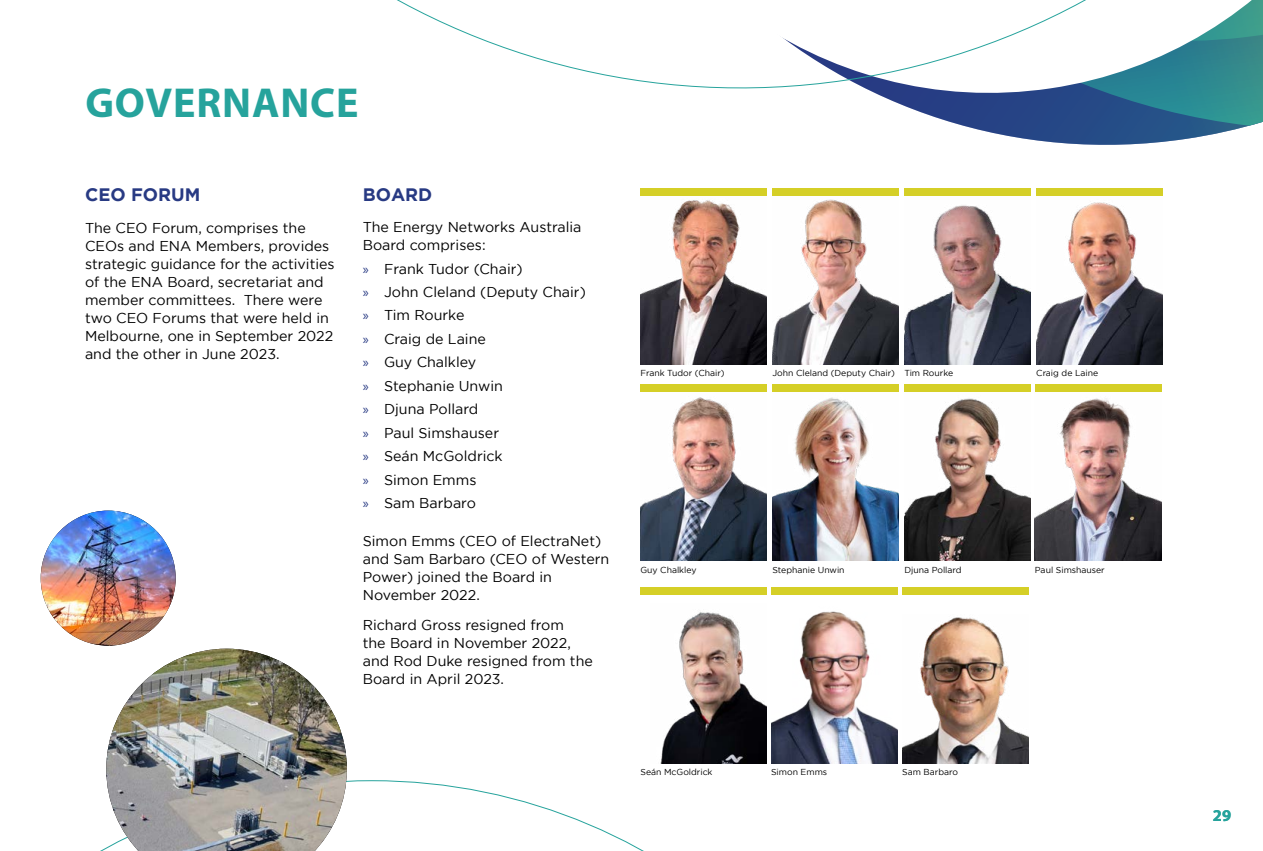
<style>
.page{position:relative;width:1263px;height:851px;background:#fff}
.page>*{position:absolute;margin:0;border:0;box-sizing:border-box;transform-origin:0 0}
.body{font:700 42px "Myriad Pro";letter-spacing:.02em;color:#26a39c}
.HB{font:700 18px "Gotham";color:#283a83}
.body-2{font:700 18px "Gotham";color:#283a83}
.t1{font:700 16.5px "Myriad Pro";color:#26a39c}
.body-3{font:14.25px/18px "Gotham";color:#000}
.body-4{font:8.7px "Gotham";color:#000}
.s1{font-family:"Myriad Pro";color:#283a83}
</style>
<div class="page">
<svg style="left:102px;top:780px;width:540px;height:70px"></svg>
<img style="left:106px;top:648px;width:241px;height:202px">
<img style="left:41px;top:510px;width:135px;height:135px;border-radius:67px">
<img style="left:640px;top:397px;width:127px;height:163px">
<div style="left:640px;top:384px;width:127px;height:8px;background:#d5cf27"></div>
<img style="left:772px;top:397px;width:127px;height:163px">
<img style="left:640px;top:200px;width:127px;height:164px">
<img style="left:904px;top:398px;width:126px;height:162px">
<img style="left:1036px;top:202px;width:126px;height:162px">
<img style="left:904px;top:205px;width:126px;height:159px">
<div style="left:904px;top:188px;width:126px;height:8px;background:#d5cf27"></div>
<div style="left:772px;top:384px;width:127px;height:8px;background:#d5cf27"></div>
<div style="left:640px;top:188px;width:127px;height:8px;background:#d5cf27"></div>
<div style="left:904px;top:384px;width:126px;height:8px;background:#d5cf27"></div>
<div style="left:1036px;top:188px;width:126px;height:8px;background:#d5cf27"></div>
<img style="left:772px;top:199px;width:127px;height:165px">
<div style="left:772px;top:188px;width:127px;height:8px;background:#d5cf27"></div>
<img style="left:902px;top:617px;width:126px;height:146px">
<div style="left:902px;top:586px;width:126px;height:8px;background:#d5cf27"></div>
<img style="left:1035px;top:398px;width:126px;height:162px">
<div style="left:1035px;top:384px;width:126px;height:8px;background:#d5cf27"></div>
<img style="left:660px;top:612px;width:107px;height:151px">
<div style="left:640px;top:586px;width:127px;height:8px;background:#d5cf27"></div>
<svg style="left:771px;top:594px;width:126px;height:1px"></svg>
<img style="left:771px;top:611px;width:126px;height:152px">
<div style="left:771px;top:586px;width:126px;height:8px;background:#d5cf27"></div>
<svg style="left:1027px;top:139px;width:158px;height:6px"></svg>
<svg style="left:397px;top:0;width:866px;height:139px"></svg>
<p class="body" style="left:85px;top:75px;width:275px">GOVERNANCE</p>
<p class="HB" style="left:85px;top:184px;width:117px">CEO FORUM</p>
<p class="body-3" style="left:85px;top:218px;width:251px">The CEO Forum, comprises the<br>CEOs and ENA Members, provides strategic guidance for the activities of the ENA Board, secretariat and member committees. There were two CEO Forums that were held in<br>Melbourne, one in September 2022 and the other in June 2023.</p>
<p class="body-2" style="left:363px;top:184px;width:71px">BOARD</p>
<p class="body-3" style="left:363px;top:218px;width:220px">The Energy Networks Australia<br>Board comprises:</p>
<p class="body-3" style="left:363px;top:259px;width:161px"><span class="s1">»</span> Frank Tudor (Chair)</p>
<p class="body-3" style="left:363px;top:283px;width:225px"><span class="s1">»</span> John Cleland (Deputy Chair)</p>
<p class="body-3" style="left:363px;top:306px;width:103px"><span class="s1">»</span> Tim Rourke</p>
<p class="body-3" style="left:363px;top:329px;width:125px"><span class="s1">»</span> Craig de Laine</p>
<p class="body-3" style="left:363px;top:353px;width:115px"><span class="s1">»</span> Guy Chalkley</p>
<p class="body-3" style="left:363px;top:376px;width:142px"><span class="s1">»</span> Stephanie Unwin</p>
<p class="body-3" style="left:363px;top:400px;width:117px"><span class="s1">»</span> Djuna Pollard</p>
<p class="body-3" style="left:363px;top:423px;width:138px"><span class="s1">»</span> Paul Simshauser</p>
<p class="body-3" style="left:363px;top:447px;width:141px"><span class="s1">»</span> Seán McGoldrick</p>
<p class="body-3" style="left:363px;top:470px;width:115px"><span class="s1">»</span> Simon Emms</p>
<p class="body-3" style="left:363px;top:494px;width:115px"><span class="s1">»</span> Sam Barbaro</p>
<p class="body-3" style="left:363px;top:531px;width:248px">Simon Emms (CEO of ElectraNet) and Sam Barbaro (CEO of Western<br>Power) joined the Board in<br>November 2022.</p>
<p class="body-3" style="left:363px;top:616px;width:232px">Richard Gross resigned from<br>the Board in November 2022, and Rod Duke resigned from the<br>Board in April 2023.</p>
<p class="body-4" style="left:640px;top:368px;width:86px">Frank Tudor (Chair)</p>
<p class="body-4" style="left:772px;top:368px;width:124px">John Cleland (Deputy Chair)</p>
<p class="body-4" style="left:904px;top:368px;width:50px">Tim Rourke</p>
<p class="body-4" style="left:1036px;top:368px;width:63px">Craig de Laine</p>
<p class="body-4" style="left:640px;top:564px;width:58px">Guy Chalkley</p>
<p class="body-4" style="left:772px;top:564px;width:74px">Stephanie Unwin</p>
<p class="body-4" style="left:904px;top:564px;width:59px">Djuna Pollard</p>
<p class="body-4" style="left:1035px;top:564px;width:71px">Paul Simshauser</p>
<p class="body-4" style="left:640px;top:767px;width:74px">Seán McGoldrick</p>
<p class="body-4" style="left:771px;top:767px;width:58px">Simon Emms</p>
<p class="body-4" style="left:902px;top:767px;width:57px">Sam Barbaro</p>
<p class="t1" style="left:1213px;top:804px;width:20px">29</p>
</div>
